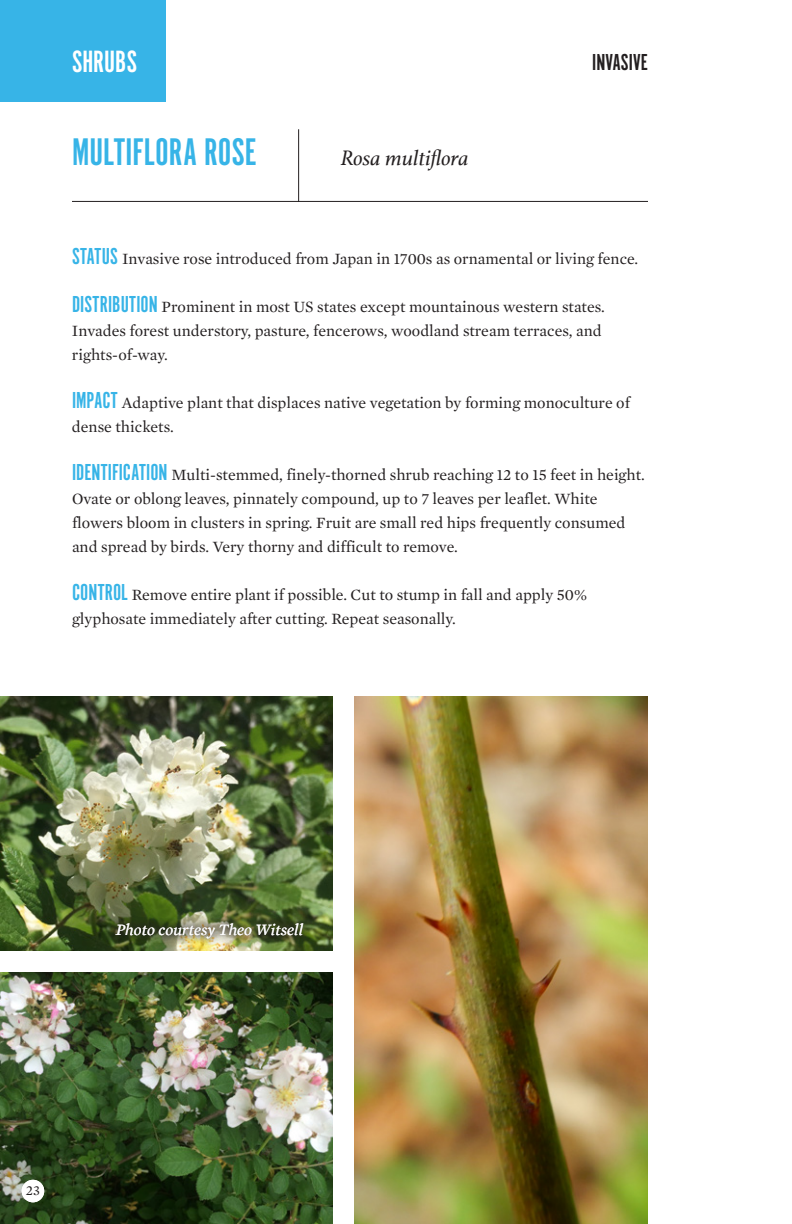
<style>
.page{position:relative;width:792px;height:1224px;background:#fff}
.page>*{position:absolute;margin:0;border:0;box-sizing:border-box;transform-origin:0 0}
.t1{font:40px "Alternate Got No 1 D";color:#37b4e7}
.t2{font:32px "Alternate Got No 1 D";color:#fff}
.t3{font:24px "Alternate Got No 1 D";color:#231f20}
.t4{font:italic 22px "Athelas";color:#231f20}
.t5{font:16px/24px "Mercury Text G1";color:#231f20}
.t6{font:italic 16px "Mercury Text G1";color:#fff}
.t7{font:14px "Mercury Text G1";color:#231f20}
.s1{font-family:"Alternate Got No 1 D";font-size:24px;color:#37b4e7}
</style>
<div class="page">
<img style="left:0;top:696px;width:333px;height:255px">
<div style="left:0;top:0;width:165px;height:102px;background:#37b4e7"></div>
<hr style="left:72px;top:201px;width:576px;height:1px;background:#231f20">
<hr style="left:298px;top:129px;width:1px;height:73px;background:#231f20">
<img style="left:0;top:972px;width:333px;height:252px">
<img style="left:354px;top:696px;width:294px;height:528px">
<img style="left:108px;top:914px;width:205px;height:34px">
<div style="left:22px;top:1180px;width:22px;height:22px;background:#fff;border-radius:50%"></div>
<h2 class="t2" style="left:72px;top:45px;width:67px">SHRUBS</h2>
<h1 class="t1" style="left:72px;top:131px;width:186px">MULTIFLORA ROSE</h1>
<h3 class="t4" style="left:341px;top:141px;width:129px">Rosa multiflora</h3>
<h3 class="t3" style="left:592px;top:49px;width:57px">INVASIVE</h3>
<p class="t5" style="left:72px;top:247px;width:568px"><span class="s1">STATUS</span> Invasive rose introduced from Japan in 1700s as ornamental or living fence.</p>
<p class="t5" style="left:72px;top:295px;width:534px"><span class="s1">DISTRIBUTION</span> Prominent in most US states except mountainous western states.<br>Invades forest understory, pasture, fencerows, woodland stream terraces, and rights-of-way.</p>
<p class="t5" style="left:72px;top:391px;width:559px"><span class="s1">IMPACT</span> Adaptive plant that displaces native vegetation by forming monoculture of dense thickets.</p>
<p class="t5" style="left:72px;top:463px;width:574px"><span class="s1">IDENTIFICATION</span> Multi-stemmed, finely-thorned shrub reaching 12 to 15 feet in height.<br>Ovate or oblong leaves, pinnately compound, up to 7 leaves per leaflet. White flowers bloom in clusters in spring. Fruit are small red hips frequently consumed and spread by birds. Very thorny and difficult to remove.</p>
<p class="t5" style="left:72px;top:583px;width:517px"><span class="s1">CONTROL</span> Remove entire plant if possible. Cut to stump in fall and apply 50% glyphosate immediately after cutting. Repeat seasonally.</p>
<p class="t6" style="left:116px;top:920px;width:189px">Photo courtesy Theo Witsell</p>
<p class="t7" style="left:26px;top:1183px;width:16px">23</p>
</div>
